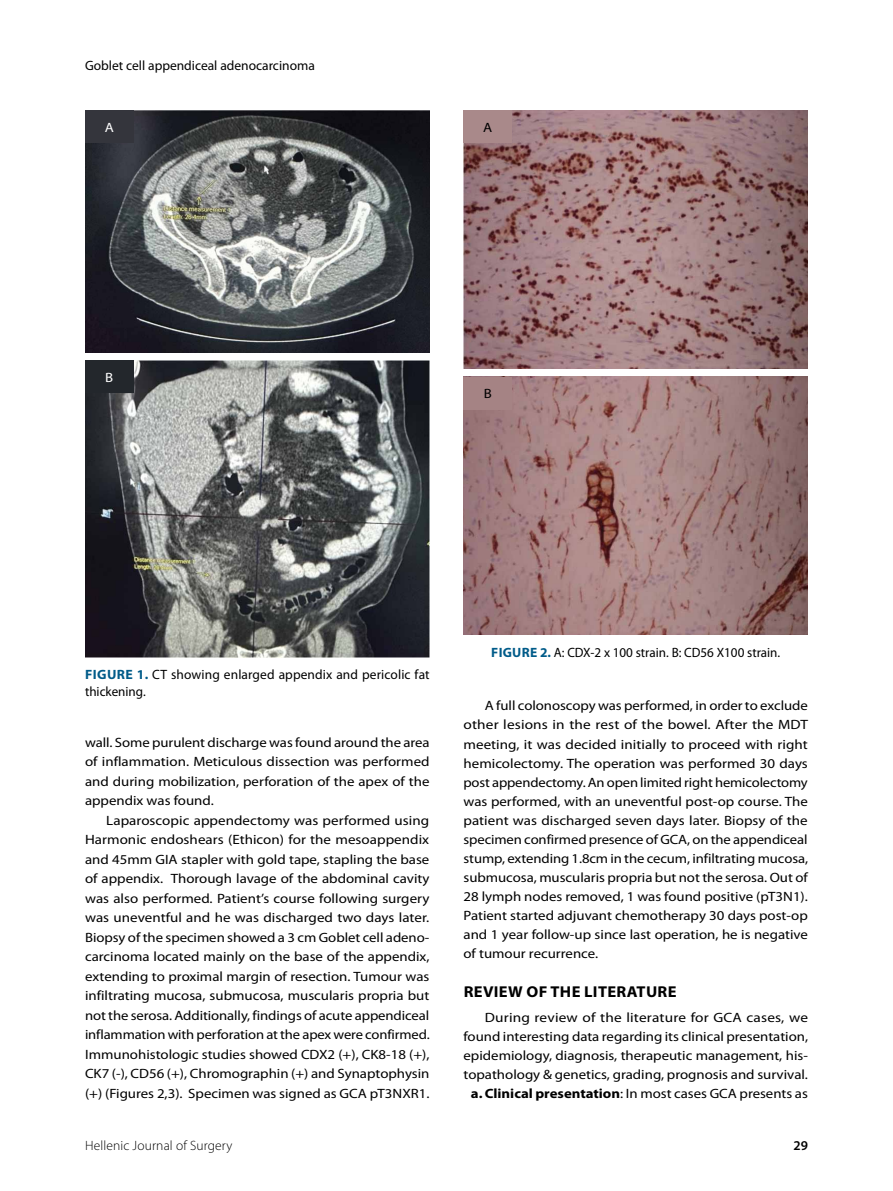
<style>
.page{position:relative;width:893px;height:1191px;background:#fff}
.page>*{position:absolute;margin:0;border:0;box-sizing:border-box;transform-origin:0 0}
.t1{font:700 15.75px "Myriad Pro";letter-spacing:.02em;color:#000;scale:1.05 1}
.t2{font:13.5px/19px "Myriad Pro";color:#000;text-align:justify;scale:1.09 1}
.t3{font:13.5px/19.5px "Myriad Pro";color:#000;text-align:justify;scale:1.11 1}
.t4{font:13.5px/19px "Myriad Pro";color:#000;text-align:right;scale:1.13 1}
.t5{font:13.5px/16.5px "Myriad Pro";color:#000}
.t6{font:300 13.5px "Myriad Pro";letter-spacing:.01em;color:#000}
.t7{font:600 13.5px "Myriad Pro";color:#000}
.t8{font:13.5px "Myriad Pro";color:#fff;scale:1.1 1}
.t9{font:13.5px "Myriad Pro";color:#000;scale:1.1 1}
.s1{font-weight:700;color:#005b89}
.s2{font-weight:700}
</style>
<div class="page">
<img style="left:85px;top:360px;width:344px;height:297px">
<img style="left:85px;top:111px;width:344px;height:241px">
<div style="left:85px;top:111px;width:49px;height:32px;background:#34353c"></div>
<div style="left:85px;top:360px;width:49px;height:33px;background:#23272c"></div>
<img style="left:463px;top:377px;width:345px;height:258px">
<div style="left:463px;top:377px;width:49px;height:32px;background:#a58384"></div>
<img style="left:463px;top:111px;width:345px;height:257px">
<div style="left:463px;top:111px;width:49px;height:32px;background:#a9898a"></div>
<p class="t5" style="left:85px;top:57px;width:231px">Goblet cell appendiceal adenocarcinoma</p>
<p class="t8" style="left:105px;top:119px;width:10px">A</p>
<p class="t8" style="left:105px;top:369px;width:9px">B</p>
<p class="t9" style="left:483px;top:119px;width:10px">A</p>
<p class="t9" style="left:484px;top:385px;width:9px">B</p>
<p class="t5" style="left:85px;top:666px;width:346px"><span class="s1">Figu re 1.</span> CT showing enlarged appendix and pericolic fat thickening.</p>
<p class="t2" style="left:85px;top:732px;width:318px;line-height:19.5px">wall. Some purulent discharge was found around the area of inflammation. Meticulous dissection was performed and during mobilization, perforation of the apex of the appendix was found.</p>
<p class="t3" style="left:85px;top:810px;width:312px;text-indent:21px">Laparoscopic appendectomy was performed using Harmonic endoshears (Ethicon) for the mesoappendix and 45mm GIA stapler with gold tape, stapling the base of appendix. Thorough lavage of the abdominal cavity was also performed. Patient’s course following surgery was uneventful and he was discharged two days later.<br>Biopsy of the specimen showed a 3 cm Goblet cell adeno&shy;carcinoma located mainly on the base of the appendix, extending to proximal margin of resection. Tumour was infiltrating mucosa, submucosa, muscularis propria but not the serosa. Additionally, findings of acute appendiceal inflammation with perforation at the apex were confirmed.<br>Immunohistologic studies showed CDX2 (+), CK8-18 (+), CK7 (-), CD56 (+), Chromographin (+) and Synaptophysin (+) (Figures 2,3). Specimen was signed as GCA pT3NXR1.</p>
<p class="t5" style="left:491px;top:643px;width:290px"><span class="s1">Figu re 2.</span> A: CDX-2 x 100 strain. B: CD56 X100 strain.</p>
<p class="t2" style="left:463px;top:695px;width:318px;text-indent:21px">A full colonoscopy was performed, in order to exclude other lesions in the rest of the bowel. After the MDT meeting, it was decided initially to proceed with right hemicolectomy. The operation was performed 30 days post appendectomy. An open limited right hemicolectomy was performed, with an uneventful post-op course. The patient was discharged seven days later. Biopsy of the specimen confirmed presence of GCA, on the appendiceal stump, extending 1.8cm in the cecum, infiltrating mucosa, submucosa, muscularis propria but not the serosa. Out of 28 lymph nodes removed, 1 was found positive (pT3N1).<br>Patient started adjuvant chemotherapy 30 days post-op and 1 year follow-up since last operation, he is negative of tumour recurrence.</p>
<p class="t1" style="left:464px;top:981px;width:204px">REVIEW OF THE LITERATURE</p>
<p class="t4" style="left:463px;top:1008px;width:306px">During review of the literature for GCA cases, we found interesting data regarding its clinical presentation, epidemiology, diagnosis, therapeutic management, his&shy;topathology &amp; genetics, grading, prognosis and survival. <span class="s2">a.Clinical presentation</span>: In most cases GCA presents as</p>
<p class="t6" style="left:85px;top:1137px;width:149px">Hellenic Journal of Surgery</p>
<p class="t7" style="left:793px;top:1137px;width:16px">29</p>
</div>
